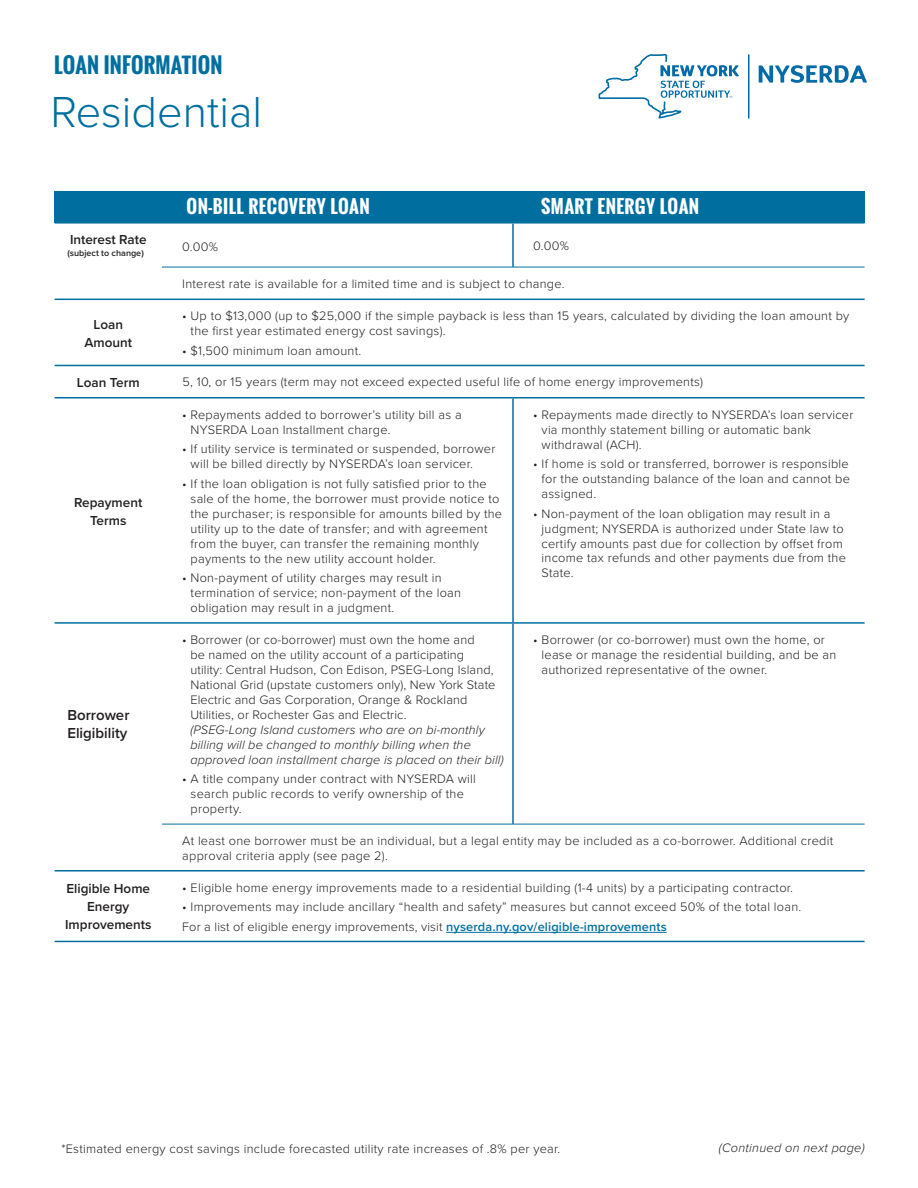
<style>
.page{position:relative;width:918px;height:1188px;background:#fff}
.page>*{position:absolute;margin:0;border:0;box-sizing:border-box;transform-origin:0 0}
.t1{font:300 45px "Proxima Nova";color:#006fa0}
.t2{font:700 21px "Oswald";letter-spacing:.01em;color:#006fa0}
.t3{font:700 18px "Oswald";letter-spacing:.025em;color:#fff}
.t4{font:600 15px/18px "Proxima Nova";color:#231f20}
.t5{font:600 13.5px/18px "Proxima Nova";color:#231f20;text-align:center}
.t6{font:300 12.75px/15px "Proxima Nova";letter-spacing:.02em;color:#231f20}
.t7{font:italic 300 12.75px "Proxima Nova";letter-spacing:.02em;color:#231f20}
.t8{font:600 9px "Proxima Nova";color:#231f20}
.s1{font-style:italic}
.s2{font-weight:600;color:#006fa0}
</style>
<div class="page">
<div style="left:55px;top:191px;width:107px;height:32px;background:#006fa0"></div>
<div style="left:162px;top:191px;width:351px;height:32px;background:#006fa0"></div>
<div style="left:513px;top:191px;width:352px;height:32px;background:#006fa0"></div>
<hr style="left:55px;top:222px;width:107px;height:2px;background:#006fa0">
<hr style="left:512px;top:224px;width:2px;height:43px;background:#006fa0">
<hr style="left:162px;top:222px;width:351px;height:2px;background:#006fa0">
<hr style="left:55px;top:299px;width:107px;height:1px;background:#006fa0">
<hr style="left:513px;top:222px;width:352px;height:2px;background:#006fa0">
<hr style="left:162px;top:299px;width:351px;height:1px;background:#006fa0">
<hr style="left:513px;top:299px;width:352px;height:1px;background:#006fa0">
<hr style="left:55px;top:365px;width:107px;height:1px;background:#006fa0">
<hr style="left:162px;top:365px;width:351px;height:1px;background:#006fa0">
<hr style="left:513px;top:365px;width:352px;height:1px;background:#006fa0">
<hr style="left:55px;top:397px;width:107px;height:2px;background:#006fa0">
<hr style="left:162px;top:397px;width:351px;height:2px;background:#006fa0">
<hr style="left:512px;top:399px;width:2px;height:223px;background:#006fa0">
<hr style="left:513px;top:397px;width:352px;height:2px;background:#006fa0">
<hr style="left:55px;top:622px;width:107px;height:2px;background:#006fa0">
<hr style="left:162px;top:622px;width:351px;height:2px;background:#006fa0">
<hr style="left:512px;top:624px;width:2px;height:200px;background:#006fa0">
<hr style="left:513px;top:622px;width:352px;height:2px;background:#006fa0">
<hr style="left:162px;top:267px;width:351px;height:1px;background:#006fa0">
<hr style="left:162px;top:824px;width:351px;height:1px;background:#006fa0">
<hr style="left:513px;top:267px;width:352px;height:1px;background:#006fa0">
<hr style="left:513px;top:824px;width:352px;height:1px;background:#006fa0">
<hr style="left:55px;top:870px;width:107px;height:2px;background:#006fa0">
<hr style="left:162px;top:870px;width:351px;height:2px;background:#006fa0">
<hr style="left:513px;top:870px;width:352px;height:2px;background:#006fa0">
<hr style="left:55px;top:941px;width:107px;height:1px;background:#006fa0">
<hr style="left:162px;top:941px;width:351px;height:1px;background:#006fa0">
<hr style="left:513px;top:941px;width:352px;height:1px;background:#006fa0">
<hr style="left:446px;top:932px;width:221px;height:1px;background:#006fa0">
<svg style="left:759px;top:65px;width:108px;height:18px"></svg>
<hr style="left:748px;top:54px;width:1px;height:65px;background:#006ba7">
<svg style="left:599px;top:54px;width:140px;height:65px"></svg>
<p class="t2" style="left:54px;top:50px;width:170px">LOAN INFORMATION</p>
<p class="t1" style="left:50px;top:78px;width:213px">Residential</p>
<p class="t5" style="left:70px;top:230px;width:78px">Interest Rate</p>
<p class="t8" style="left:67px;top:247px;width:78px">(subject to change)</p>
<p class="t3" style="left:187px;top:193px;width:185px">ON-BILL RECOVERY LOAN</p>
<p class="t3" style="left:541px;top:193px;width:159px">SMART ENERGY LOAN</p>
<p class="t6" style="left:182px;top:239px;width:37px">0.00%</p>
<p class="t6" style="left:533px;top:238px;width:37px">0.00%</p>
<p class="t6" style="left:182px;top:275px;width:384px">Interest rate is available for a limited time and is subject to change.</p>
<p class="t5" style="left:84px;top:315px;width:49px">Loan<br>Amount</p>
<p class="t6" style="left:191px;top:308px;width:660px;text-indent:-8px">• Up to $13,000 (up to $25,000 if the simple payback is less than 15 years, calculated by dividing the loan amount by the first year estimated energy cost savings).</p>
<p class="t6" style="left:182px;top:342px;width:180px">• $1,500 minimum loan amount.</p>
<p class="t5" style="left:77px;top:373px;width:64px">Loan Term</p>
<p class="t6" style="left:183px;top:374px;width:522px">5, 10, or 15 years (term may not exceed expected useful life of home energy improvements)</p>
<p class="t5" style="left:74px;top:493px;width:70px">Repayment<br>Terms</p>
<p class="t4" style="left:67px;top:706px;width:64px">Borrower<br>Eligibility</p>
<p class="t6" style="left:182px;top:406px;width:281px">• Repayments added to borrower’s utility bill as a</p>
<p class="t6" style="left:182px;top:441px;width:315px">• If utility service is terminated or suspended, borrower</p>
<p class="t6" style="left:182px;top:475px;width:306px">• If the loan obligation is not fully satisfied prior to the</p>
<p class="t6" style="left:191px;top:421px;width:201px">NYSERDA Loan Installment charge.</p>
<p class="t6" style="left:191px;top:456px;width:284px">will be billed directly by NYSERDA’s loan servicer.</p>
<p class="t6" style="left:191px;top:490px;width:313px">sale of the home, the borrower must provide notice to the purchaser; is responsible for amounts billed by the utility up to the date of transfer; and with agreement from the buyer, can transfer the remaining monthly payments to the new utility account holder.</p>
<p class="t6" style="left:191px;top:585px;width:272px">termination of service; non-payment of the loan obligation may result in a judgment.</p>
<p class="t6" style="left:182px;top:570px;width:261px">• Non-payment of utility charges may result in</p>
<p class="t6" style="left:190px;top:631px;width:315px;text-indent:-8px">• Borrower (or co-borrower) must own the home and<br>be named on the utility account of a participating<br>utility: Central Hudson, Con Edison, PSEG-Long Island, National Grid (upstate customers only), New York State Electric and Gas Corporation, Orange &amp; Rockland Utilities, or Rochester Gas and Electric.<br><span class="s1">(PSEG-Long Island customers who are on bi-monthly billing will be changed to monthly billing when the approved loan installment charge is placed on their bill)</span></p>
<p class="t6" style="left:191px;top:771px;width:287px;text-indent:-8px">• A title company under contract with NYSERDA will search public records to verify ownership of the property.</p>
<p class="t6" style="left:533px;top:406px;width:322px">• Repayments made directly to NYSERDA’s loan servicer</p>
<p class="t6" style="left:533px;top:456px;width:317px">• If home is sold or transferred, borrower is responsible</p>
<p class="t6" style="left:533px;top:505px;width:299px">• Non-payment of the loan obligation may result in a</p>
<p class="t6" style="left:542px;top:421px;width:271px">via monthly statement billing or automatic bank withdrawal (ACH).</p>
<p class="t6" style="left:542px;top:471px;width:310px">for the outstanding balance of the loan and cannot be assigned.</p>
<p class="t6" style="left:542px;top:520px;width:306px">judgment; NYSERDA is authorized under State law to certify amounts past due for collection by offset from income tax refunds and other payments due from the State.</p>
<p class="t6" style="left:533px;top:631px;width:293px">• Borrower (or co-borrower) must own the home, or</p>
<p class="t6" style="left:542px;top:646px;width:296px">lease or manage the residential building, and be an authorized representative of the owner.</p>
<p class="t6" style="left:182px;top:832px;width:652px">At least one borrower must be an individual, but a legal entity may be included as a co-borrower. Additional credit approval criteria apply (see page 2).</p>
<p class="t5" style="left:65px;top:880px;width:88px">Eligible Home<br>Energy<br>Improvements</p>
<p class="t6" style="left:182px;top:879px;width:612px">• Eligible home energy improvements made to a residential building (1-4 units) by a participating contractor.</p>
<p class="t6" style="left:182px;top:896px;width:621px;line-height:19.5px">• Improvements may include ancillary “health and safety” measures but cannot exceed 50% of the total loan.<br>For a list of eligible energy improvements, visit <span class="s2">nyserda.ny.gov/eligible-improvements</span></p>
<p class="t6" style="left:61px;top:1140px;width:500px">*Estimated energy cost savings include forecasted utility rate increases of .8% per year.</p>
<p class="t7" style="left:719px;top:1141px;width:147px">(Continued on next page)</p>
</div>
